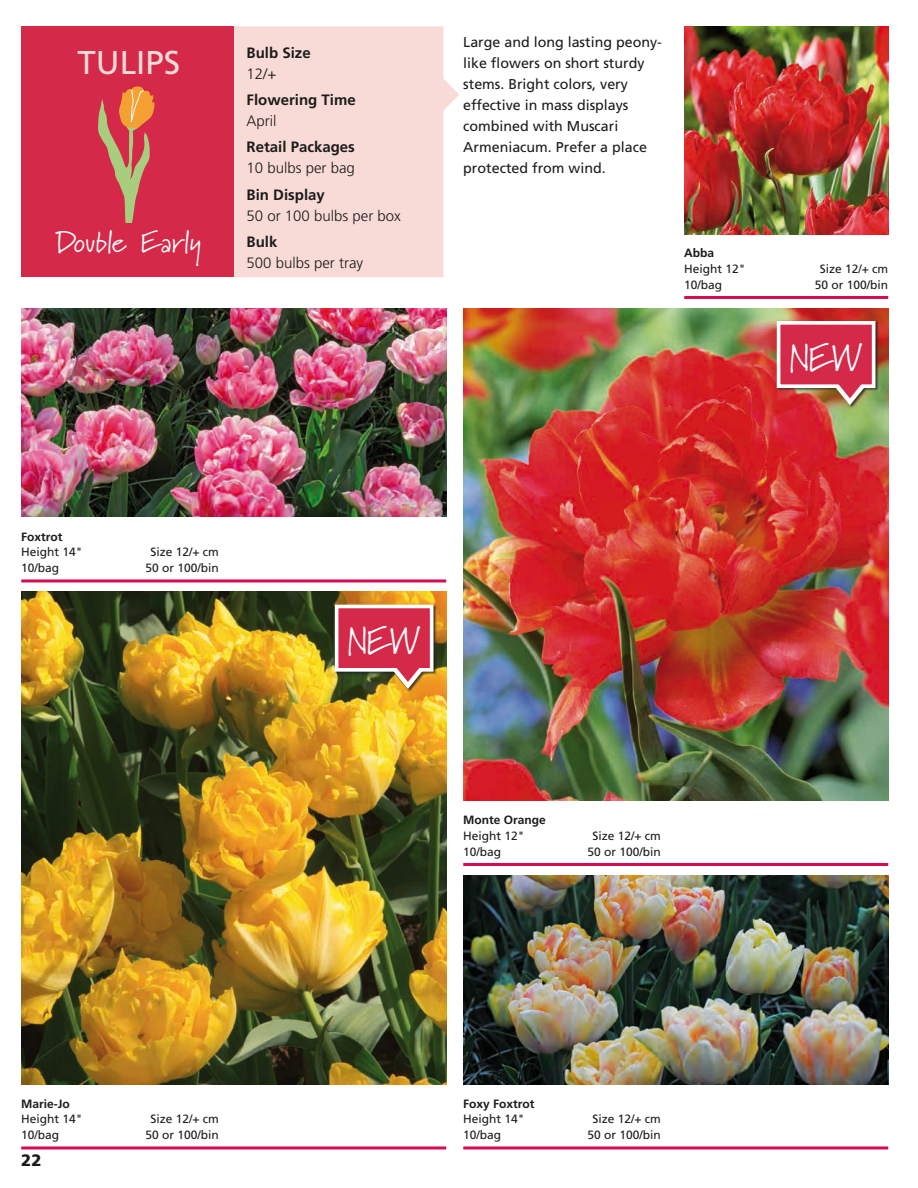
<style>
.page{position:relative;width:918px;height:1188px;background:#fff}
.page>*{position:absolute;margin:0;border:0;box-sizing:border-box;transform-origin:0 0}
.t1{font:38.85px "Marydale";letter-spacing:-.005em;color:#fff;scale:.9 1}
.t2{font:33px "Frutiger";color:#f8dad7}
.t3{font:30px "Marydale";letter-spacing:.02em;color:#fff}
.t4{font:900 16.5px "Frutiger";color:#1c1c1b}
.t5{font:300 15px "Frutiger";color:#1c1c1b}
.t6{font:700 15px "Frutiger";color:#1c1c1b}
.t7{font:14.25px/21px "Frutiger";color:#1c1c1b}
.t8{font:12px "Frutiger";color:#1c1c1b}
.t9{font:700 12px "Frutiger";color:#1c1c1b}
</style>
<div class="page">
<svg style="left:234px;top:26px;width:225px;height:251px;background:#f8dcd9"></svg>
<div style="left:21px;top:26px;width:213px;height:251px;background:#d42949"></div>
<hr style="left:21px;top:579px;width:425px;height:3px;background:#d60b52">
<hr style="left:463px;top:1146px;width:425px;height:3px;background:#d60b52">
<hr style="left:684px;top:296px;width:204px;height:3px;background:#d60b52">
<img style="left:21px;top:308px;width:425px;height:209px">
<img style="left:463px;top:876px;width:425px;height:208px">
<img style="left:684px;top:26px;width:204px;height:209px">
<svg style="left:98px;top:86px;width:57px;height:137px"></svg>
<hr style="left:21px;top:1146px;width:425px;height:3px;background:#d60b52">
<img style="left:21px;top:592px;width:425px;height:492px">
<div style="left:335px;top:604px;width:102px;height:88px;background:#1c1c1b;opacity:.75"></div>
<div style="left:337px;top:606px;width:95px;height:64px;background:#d42949"></div>
<div style="left:335px;top:605px;width:98px;height:67px;border:4px solid #fff"></div>
<svg style="left:389px;top:667px;width:38px;height:22px"></svg>
<hr style="left:463px;top:863px;width:425px;height:3px;background:#d60b52">
<img style="left:463px;top:308px;width:425px;height:493px">
<div style="left:777px;top:321px;width:102px;height:88px;background:#1c1c1b;opacity:.75"></div>
<div style="left:779px;top:323px;width:95px;height:63px;background:#d42949"></div>
<div style="left:777px;top:321px;width:98px;height:67px;border:4px solid #fff"></div>
<svg style="left:831px;top:383px;width:38px;height:22px"></svg>
<h2 class="t2" style="left:78px;top:43px;width:104px">TULIPS</h2>
<h3 class="t3" style="left:56px;top:224px;width:147px">Double Early</h3>
<p class="t6" style="left:247px;top:44px;width:66px">Bulb Size</p>
<p class="t5" style="left:247px;top:65px;width:31px">12/+</p>
<p class="t6" style="left:247px;top:91px;width:111px">Flowering Time</p>
<p class="t5" style="left:247px;top:112px;width:31px">April</p>
<p class="t6" style="left:247px;top:138px;width:110px">Retail Packages</p>
<p class="t5" style="left:247px;top:160px;width:110px">10 bulbs per bag</p>
<p class="t6" style="left:247px;top:185px;width:80px">Bin Display</p>
<p class="t5" style="left:247px;top:207px;width:156px">50 or 100 bulbs per box</p>
<p class="t6" style="left:247px;top:233px;width:32px">Bulk</p>
<p class="t5" style="left:247px;top:254px;width:118px">500 bulbs per tray</p>
<p class="t7" style="left:463px;top:32px;width:200px">Large and long lasting peony&shy;like flowers on short sturdy stems. Bright colors, very effective in mass displays combined with Muscari<br>Armeniacum. Prefer a place protected from wind.</p>
<p class="t9" style="left:684px;top:246px;width:31px">Abba</p>
<p class="t8" style="left:684px;top:262px;width:63px">Height 12"</p>
<p class="t8" style="left:820px;top:262px;width:70px">Size 12/+ cm</p>
<p class="t8" style="left:684px;top:278px;width:40px">10/bag</p>
<p class="t8" style="left:815px;top:278px;width:75px">50 or 100/bin</p>
<h1 class="t1" style="left:790px;top:334px;width:82px">NEW</h1>
<p class="t9" style="left:21px;top:530px;width:43px">Foxtrot</p>
<p class="t8" style="left:21px;top:545px;width:63px">Height 14"</p>
<p class="t8" style="left:150px;top:545px;width:70px">Size 12/+ cm</p>
<p class="t8" style="left:21px;top:561px;width:40px">10/bag</p>
<p class="t8" style="left:146px;top:561px;width:75px">50 or 100/bin</p>
<h1 class="t1" style="left:348px;top:618px;width:82px">NEW</h1>
<p class="t9" style="left:463px;top:813px;width:84px">Monte Orange</p>
<p class="t8" style="left:463px;top:829px;width:63px">Height 12"</p>
<p class="t8" style="left:592px;top:829px;width:70px">Size 12/+ cm</p>
<p class="t8" style="left:463px;top:845px;width:40px">10/bag</p>
<p class="t8" style="left:588px;top:845px;width:75px">50 or 100/bin</p>
<p class="t9" style="left:21px;top:1097px;width:50px">Marie-Jo</p>
<p class="t8" style="left:21px;top:1112px;width:63px">Height 14"</p>
<p class="t8" style="left:150px;top:1112px;width:70px">Size 12/+ cm</p>
<p class="t8" style="left:21px;top:1128px;width:40px">10/bag</p>
<p class="t8" style="left:146px;top:1128px;width:75px">50 or 100/bin</p>
<h3 class="t4" style="left:21px;top:1150px;width:22px">22</h3>
<p class="t9" style="left:463px;top:1097px;width:73px">Foxy Foxtrot</p>
<p class="t8" style="left:463px;top:1112px;width:63px">Height 14"</p>
<p class="t8" style="left:592px;top:1112px;width:70px">Size 12/+ cm</p>
<p class="t8" style="left:463px;top:1128px;width:40px">10/bag</p>
<p class="t8" style="left:588px;top:1128px;width:75px">50 or 100/bin</p>
</div>
